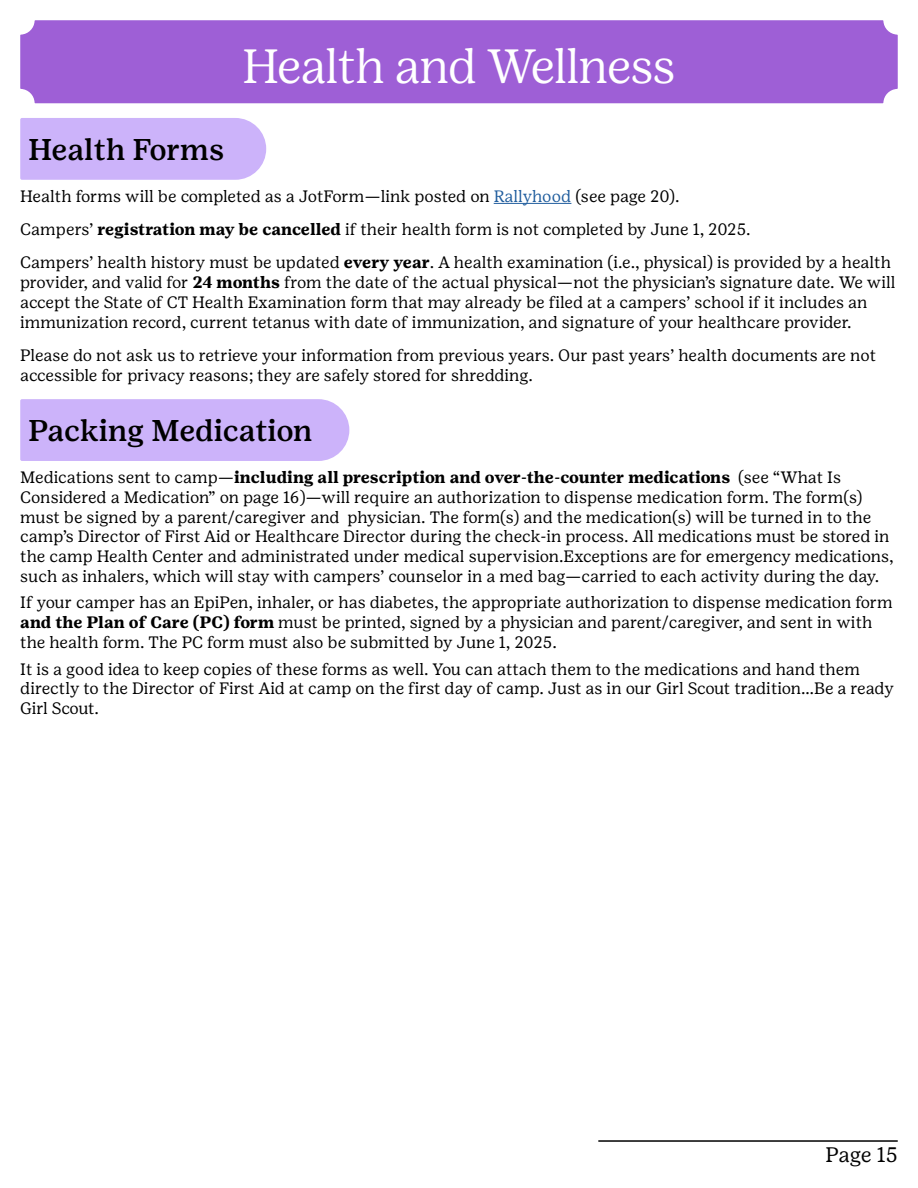
<style>
.page{position:relative;width:918px;height:1188px;background:#fff}
.page>*{position:absolute;margin:0;border:0;box-sizing:border-box;transform-origin:0 0}
.t1{font:300 48px "Girl Scout Display";color:#fff}
.SUB_HEADER{font:500 30px "Girl Scout Text";letter-spacing:-.005em;color:#000}
.t2{font:21px "Girl Scout Text";letter-spacing:-.01em;color:#000}
.UPDATED_BASIC_BODY{font:16.5px/19.8px "Girl Scout Text";color:#000}
.UPDATED_BASIC_BODY-2{font:700 16.5px "Girl Scout Text";color:#000}
.s1{color:#215e9e}
.s2{font-weight:700}
.s3{font-weight:400}
</style>
<div class="page">
<hr style="left:598px;top:1140px;width:300px;height:2px;background:#000">
<div style="left:20px;top:20px;width:878px;height:83px;background:#9e5fd6"></div>
<hr style="left:494px;top:203px;width:77px;height:1px;background:#215e9e">
<div style="left:20px;top:118px;width:246px;height:62px;background:#ccb3fa"></div>
<div style="left:20px;top:399px;width:329px;height:62px;background:#ccb3fa"></div>
<p class="t1" style="left:243px;top:37px;width:434px">Health and Wellness</p>
<p class="SUB_HEADER" style="left:28px;top:131px;width:198px">Health Forms</p>
<p class="UPDATED_BASIC_BODY" style="left:20px;top:186px;width:661px">Health forms will be completed as a JotForm—link posted on <span class="s1">Rallyhood</span> (see page 20).</p>
<p class="UPDATED_BASIC_BODY" style="left:20px;top:219px;width:732px">Campers’ <span class="s2">registration may be cancelled</span> if their health form is not completed by June 1, 2025.</p>
<p class="UPDATED_BASIC_BODY" style="left:20px;top:252px;width:877px">Campers’ health history must be updated <span class="s2">every year</span>. A health examination (i.e., physical) is provided by a health provider, and valid for <span class="s2">24 months</span> from the date of the actual physical—not the physician’s signature date. We will accept the State of CT Health Examination form that may already be filed at a campers’ school if it includes an immunization record, current tetanus with date of immunization, and signature of your healthcare provider.</p>
<p class="UPDATED_BASIC_BODY" style="left:20px;top:345px;width:857px">Please do not ask us to retrieve your information from previous years. Our past years’ health documents are not accessible for privacy reasons; they are safely stored for shredding.</p>
<p class="SUB_HEADER" style="left:28px;top:412px;width:286px">Packing Medication</p>
<p class="UPDATED_BASIC_BODY-2" style="left:20px;top:467px;width:822px"><span class="s3">Medications sent to camp—</span>including all prescription and over-the-counter medications <span class="s3">(see “What Is</span></p>
<p class="UPDATED_BASIC_BODY" style="left:20px;top:487px;width:875px">Considered a Medication” on page 16)—will require an authorization to dispense medication form. The form(s) must be signed by a parent/caregiver and physician. The form(s) and the medication(s) will be turned in to the camp’s Director of First Aid or Healthcare Director during the check-in process. All medications must be stored in the camp Health Center and administrated under medical supervision.Exceptions are for emergency medications, such as inhalers, which will stay with campers’ counselor in a med bag—carried to each activity during the day.</p>
<p class="UPDATED_BASIC_BODY" style="left:20px;top:593px;width:874px">If your camper has an EpiPen, inhaler, or has diabetes, the appropriate authorization to dispense medication form <span class="s2">and the Plan of Care (PC) form</span> must be printed, signed by a physician and parent/caregiver, and sent in with the health form. The PC form must also be submitted by June 1, 2025.</p>
<p class="UPDATED_BASIC_BODY" style="left:20px;top:659px;width:875px">It is a good idea to keep copies of these forms as well. You can attach them to the medications and hand them directly to the Director of First Aid at camp on the first day of camp. Just as in our Girl Scout tradition…Be a ready<br>Girl Scout.</p>
<p class="t2" style="left:825px;top:1142px;width:74px">Page 15</p>
</div>
